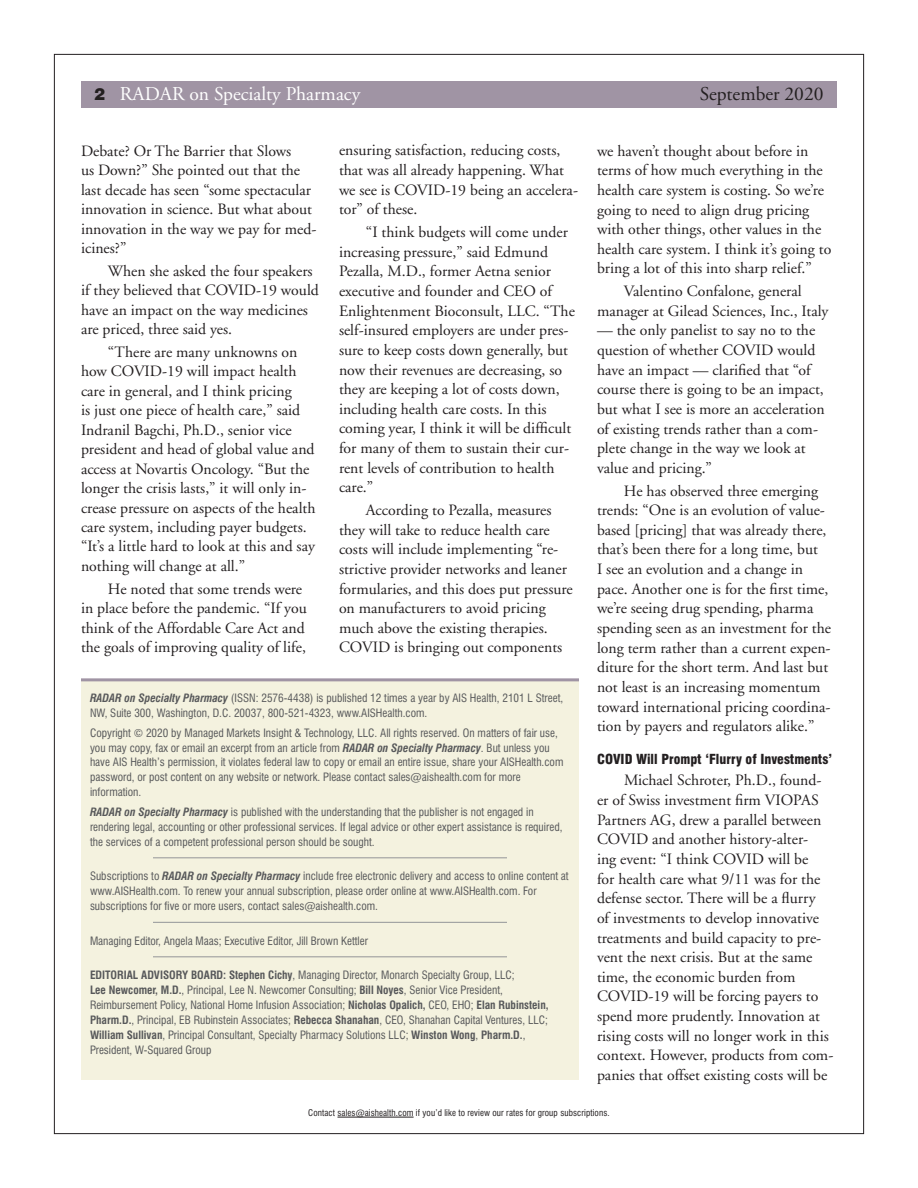
<style>
.page{position:relative;width:918px;height:1188px;background:#fff}
.page>*{position:absolute;margin:0;border:0;box-sizing:border-box;transform-origin:0 0}
.t1{font:19.5px "Adobe Garamond";color:#fff}
.t2{font:19.5px "Adobe Garamond";color:#231f20}
.t3{font:15.75px/19.6px "Adobe Garamond";color:#231f20}
.t4{font:900 condensed 13.5px "Swiss 721 BT";color:#231f20}
.t5{font:condensed 11.25px/15px "Swiss 721 BT";color:#57585a}
.t6{font:condensed 9px "Swiss 721 BT";letter-spacing:.01em;color:#231f20}
.s1{font-family:"Swiss 721 BT";font-weight:900;font-size:16.5px;color:#231f20}
.s2{font-weight:700;font-style:italic}
.s3{font-weight:700}
</style>
<div class="page">
<div style="left:81px;top:81px;width:756px;height:27px;background:#a094a4"></div>
<hr style="left:337px;top:1117px;width:77px;height:1px;background:#231f20">
<div style="left:81px;top:680px;width:498px;height:400px;background:#f4f2df"></div>
<hr style="left:153px;top:858px;width:354px;height:1px;background:#939598">
<hr style="left:153px;top:922px;width:354px;height:1px;background:#939598">
<hr style="left:153px;top:957px;width:354px;height:1px;background:#939598">
<hr style="left:81px;top:678px;width:498px;height:3px;background:#a094a4">
<p class="t1" style="left:94px;top:84px;width:267px"><span class="s1">2</span> RADAR on Specialty Pharmacy</p>
<p class="t2" style="left:700px;top:84px;width:125px">September 2020</p>
<p class="t3" style="left:81px;top:141px;width:237px">Debate? Or The Barrier that Slows<br>us Down?” She pointed out that the last decade has seen “some spectacular innovation in science. But what about innovation in the way we pay for med&shy;icines?”</p>
<p class="t3" style="left:81px;top:261px;width:239px;text-indent:27px">When she asked the four speakers if they believed that COVID-19 would have an impact on the way medicines are priced, three said yes.</p>
<p class="t3" style="left:81px;top:342px;width:236px;text-indent:27px">“There are many unknowns on how COVID-19 will impact health care in general, and I think pricing<br>is just one piece of health care,” said Indranil Bagchi, Ph.D., senior vice president and head of global value and access at Novartis Oncology. “But the longer the crisis lasts,” it will only in&shy;crease pressure on aspects of the health care system, including payer budgets. “It’s a little hard to look at this and say nothing will change at all.”</p>
<p class="t3" style="left:81px;top:579px;width:227px;text-indent:27px">He noted that some trends were in place before the pandemic. “If you think of the Affordable Care Act and the goals of improving quality of life,</p>
<p class="t3" style="left:339px;top:141px;width:241px">ensuring satisfaction, reducing costs, that was all already happening. What we see is COVID-19 being an accelera&shy;tor” of these.</p>
<p class="t3" style="left:339px;top:223px;width:237px;text-indent:27px">“I think budgets will come under increasing pressure,” said Edmund Pezalla, M.D., former Aetna senior executive and founder and CEO of Enlightenment Bioconsult, LLC. “The self-insured employers are under pres&shy;sure to keep costs down generally, but now their revenues are decreasing, so they are keeping a lot of costs down, including health care costs. In this coming year, I think it will be difficult for many of them to sustain their cur&shy;rent levels of contribution to health care.”</p>
<p class="t3" style="left:339px;top:501px;width:235px;text-indent:27px">According to Pezalla, measures they will take to reduce health care costs will include implementing “re&shy;strictive provider networks and leaner formularies, and this does put pressure on manufacturers to avoid pricing much above the existing therapies.<br>COVID is bringing out components</p>
<p class="t5" style="left:90px;top:690px;width:475px"><span class="s2">RADAR on Specialty Pharmacy</span> (ISSN: 2576-4438) is published 12 times a year by AIS Health, 2101 L Street,<br>NW, Suite 300, Washington, D.C. 20037, 800-521-4323, www.AISHealth.com.</p>
<p class="t5" style="left:90px;top:725px;width:475px">Copyright © 2020 by Managed Markets Insight &amp; Technology, LLC. All rights reserved. On matters of fair use, you may copy, fax or email an excerpt from an article from <span class="s2">RADAR on Specialty Pharmacy</span>. But unless you have AIS Health’s permission, it violates federal law to copy or email an entire issue, share your AISHealth.com password, or post content on any website or network. Please contact sales@aishealth.com for more information.</p>
<p class="t5" style="left:90px;top:804px;width:474px"><span class="s2">RADAR on Specialty Pharmacy</span> is published with the understanding that the publisher is not engaged in rendering legal, accounting or other professional services. If legal advice or other expert assistance is required, the services of a competent professional person should be sought.</p>
<p class="t5" style="left:90px;top:869px;width:480px">Subscriptions to <span class="s2">RADAR on Specialty Pharmacy</span> include free electronic delivery and access to online content at www.AISHealth.com. To renew your annual subscription, please order online at www.AISHealth.com. For subscriptions for five or more users, contact sales@aishealth.com.</p>
<p class="t5" style="left:90px;top:933px;width:280px">Managing Editor, Angela Maas; Executive Editor, Jill Brown Kettler</p>
<p class="t5" style="left:90px;top:968px;width:460px"><span class="s3">EDITORIAL ADVISORY BOARD: Stephen Cichy</span>, Managing Director, Monarch Specialty Group, LLC;<br><span class="s3">Lee Newcomer, M.D.</span>, Principal, Lee N. Newcomer Consulting; <span class="s3">Bill Noyes</span>, Senior Vice President, Reimbursement Policy, National Home Infusion Association; <span class="s3">Nicholas Opalich,</span> CEO, EHO; <span class="s3">Elan Rubinstein, Pharm.D.</span>, Principal, EB Rubinstein Associates; <span class="s3">Rebecca Shanahan</span>, CEO, Shanahan Capital Ventures, LLC; <span class="s3">William Sullivan</span>, Principal Consultant, Specialty Pharmacy Solutions LLC; <span class="s3">Winston Wong</span>, <span class="s3">Pharm.D.</span>, President, W-Squared Group</p>
<p class="t3" style="left:597px;top:141px;width:236px">we haven’t thought about before in terms of how much everything in the health care system is costing. So we’re going to need to align drug pricing with other things, other values in the health care system. I think it’s going to bring a lot of this into sharp relief.”</p>
<p class="t3" style="left:597px;top:282px;width:233px;text-align:center">Valentino Confalone, general manager at Gilead Sciences, Inc., Italy</p>
<p class="t3" style="left:597px;top:321px;width:229px">— the only panelist to say no to the question of whether COVID would have an impact — clarified that “of course there is going to be an impact, but what I see is more an acceleration of existing trends rather than a com&shy;plete change in the way we look at value and pricing.”</p>
<p class="t3" style="left:597px;top:481px;width:236px;text-indent:27px">He has observed three emerging trends: “One is an evolution of value&shy;based [pricing] that was already there, that’s been there for a long time, but<br>I see an evolution and a change in pace. Another one is for the first time, we’re seeing drug spending, pharma spending seen as an investment for the long term rather than a current expen&shy;diture for the short term. And last but not least is an increasing momentum toward international pricing coordina&shy;tion by payers and regulators alike.”</p>
<p class="t4" style="left:597px;top:751px;width:237px">COVID Will Prompt ‘Flurry of Investments’</p>
<p class="t3" style="left:597px;top:771px;width:238px;text-indent:27px">Michael Schroter, Ph.D., found&shy;er of Swiss investment firm VIOPAS Partners AG, drew a parallel between COVID and another history-alter-<br>ing event: “I think COVID will be<br>for health care what 9/11 was for the defense sector. There will be a flurry<br>of investments to develop innovative treatments and build capacity to pre&shy;vent the next crisis. But at the same time, the economic burden from COVID-19 will be forcing payers to spend more prudently. Innovation at rising costs will no longer work in this context. However, products from com&shy;panies that offset existing costs will be</p>
<p class="t6" style="left:308px;top:1108px;width:303px">Contact sales@aishealth.com if you’d like to review our rates for group subscriptions.</p>
</div>
